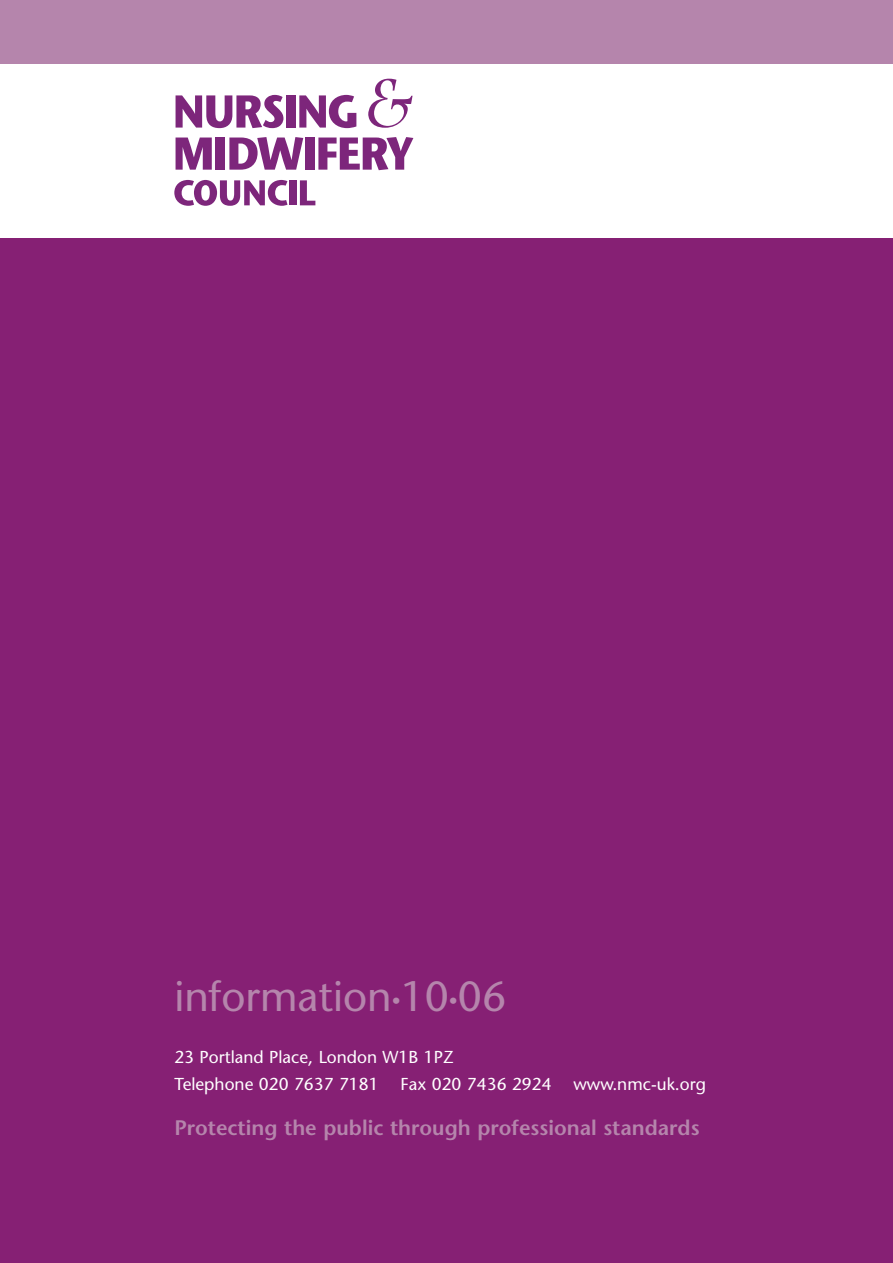
<style>
.page{position:relative;width:893px;height:1263px;background:#fff}
.page>*{position:absolute;margin:0;border:0;box-sizing:border-box;transform-origin:0 0}
.t1{font:42px "Stone Sans";color:#b585ac}
.t2{font:600 21px "Stone Sans";color:#b585ac}
.t3{font:17.25px/27px "Stone Sans";color:#fff}
.s1{font-size:18px}
</style>
<div class="page">
<div style="left:0;top:0;width:893px;height:64px;background:#b585ac"></div>
<svg style="left:176px;top:95px;width:107px;height:33px"></svg>
<div style="left:286px;top:95px;width:9px;height:33px;background:#7d267b"></div>
<svg style="left:299px;top:95px;width:57px;height:33px"></svg>
<svg style="left:176px;top:138px;width:36px;height:32px"></svg>
<div style="left:216px;top:138px;width:9px;height:32px;background:#7d267b"></div>
<svg style="left:229px;top:137px;width:74px;height:33px"></svg>
<div style="left:305px;top:138px;width:9px;height:32px;background:#7d267b"></div>
<svg style="left:318px;top:137px;width:95px;height:33px"></svg>
<svg style="left:174px;top:180px;width:113px;height:26px"></svg>
<div style="left:289px;top:180px;width:7px;height:25px;background:#7d267b"></div>
<svg style="left:300px;top:180px;width:15px;height:25px"></svg>
<svg style="left:368px;top:79px;width:45px;height:49px"></svg>
<div style="left:0;top:238px;width:893px;height:1025px;background:#862074"></div>
<h1 class="t1" style="left:174px;top:980px;width:333px">information<span class="s1">•</span>10<span class="s1">•</span>06</h1>
<p class="t3" style="left:174px;top:1046px;width:281px">23 Portland Place, London W1B 1PZ<br>Telephone 020 7637 7181</p>
<p class="t3" style="left:400px;top:1073px;width:153px">Fax 020 7436 2924</p>
<p class="t3" style="left:573px;top:1073px;width:134px">www.nmc-uk.org</p>
<p class="t2" style="left:174px;top:1120px;width:527px">Protecting the public through professional standards</p>
</div>
